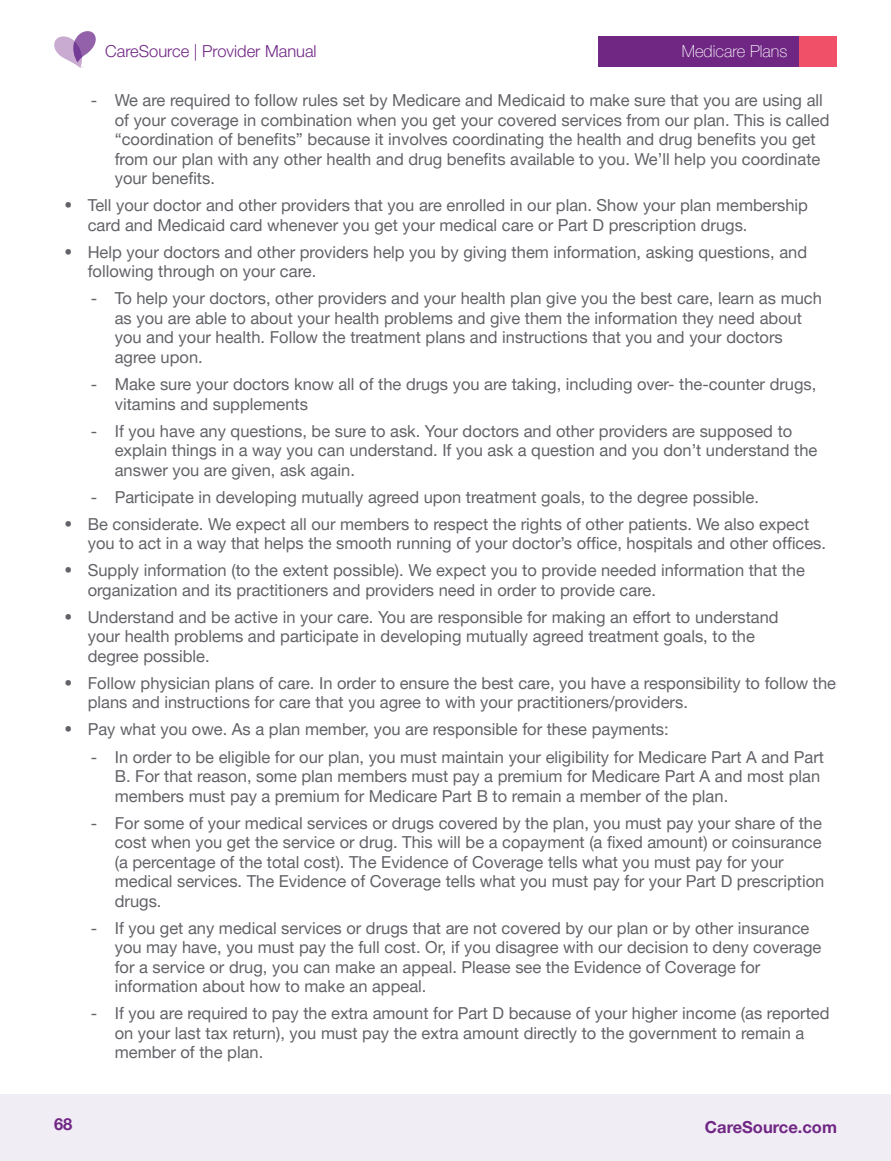
<style>
.page{position:relative;width:891px;height:1161px;background:#fff}
.page>*{position:absolute;margin:0;border:0;box-sizing:border-box;transform-origin:0 0}
.t1{font:16.5px/19.5px "Helvetica Neue LT Pro";color:#626368}
.t2{font:300 16.5px "Helvetica Neue LT Pro";color:#702784}
.t3{font:700 16.5px "Helvetica Neue LT Pro";color:#702784}
.t4{font:100 16.5px "Helvetica Neue LT Pro";color:#fff}
.s1{font-family:"Helvetica";font-weight:700;font-size:25.5px}
</style>
<div class="page">
<div style="left:0;top:1094px;width:891px;height:67px;background:#f1edf5"></div>
<svg style="left:54px;top:31px;width:42px;height:37px"></svg>
<div style="left:598px;top:36px;width:238px;height:31px;background:#702784"></div>
<div style="left:799px;top:36px;width:37px;height:31px;background:#f05169"></div>
<p class="t2" style="left:105px;top:41px;width:213px">CareSource | Provider Manual</p>
<p class="t4" style="left:682px;top:42px;width:107px">Medicare Plans</p>
<p class="t1" style="left:115px;top:90px;width:716px;text-indent:-24px">- We are required to follow rules set by Medicare and Medicaid to make sure that you are using all of your coverage in combination when you get your covered services from our plan. This is called “coordination of benefits” because it involves coordinating the health and drug benefits you get from our plan with any other health and drug benefits available to you. We’ll help you coordinate your benefits.</p>
<p class="t1" style="left:88px;top:195px;width:722px;text-indent:-24px"><span class="s1">•</span> Tell your doctor and other providers that you are enrolled in our plan. Show your plan membership card and Medicaid card whenever you get your medical care or Part D prescription drugs.</p>
<p class="t1" style="left:88px;top:242px;width:721px;text-indent:-24px"><span class="s1">•</span> Help your doctors and other providers help you by giving them information, asking questions, and following through on your care.</p>
<p class="t1" style="left:115px;top:288px;width:709px;text-indent:-24px">- To help your doctors, other providers and your health plan give you the best care, learn as much as you are able to about your health problems and give them the information they need about you and your health. Follow the treatment plans and instructions that you and your doctors agree upon.</p>
<p class="t1" style="left:115px;top:374px;width:703px;text-indent:-24px">- Make sure your doctors know all of the drugs you are taking, including over- the-counter drugs, vitamins and supplements</p>
<p class="t1" style="left:115px;top:421px;width:704px;text-indent:-24px">- If you have any questions, be sure to ask. Your doctors and other providers are supposed to explain things in a way you can understand. If you ask a question and you don’t understand the answer you are given, ask again.</p>
<p class="t1" style="left:91px;top:487px;width:670px">- Participate in developing mutually agreed upon treatment goals, to the degree possible.</p>
<p class="t1" style="left:88px;top:514px;width:740px;text-indent:-24px"><span class="s1">•</span> Be considerate. We expect all our members to respect the rights of other patients. We also expect you to act in a way that helps the smooth running of your doctor’s office, hospitals and other offices.</p>
<p class="t1" style="left:88px;top:560px;width:719px;text-indent:-24px"><span class="s1">•</span> Supply information (to the extent possible). We expect you to provide needed information that the organization and its practitioners and providers need in order to provide care.</p>
<p class="t1" style="left:88px;top:607px;width:693px;text-indent:-24px"><span class="s1">•</span> Understand and be active in your care. You are responsible for making an effort to understand your health problems and participate in developing mutually agreed treatment goals, to the degree possible.</p>
<p class="t1" style="left:88px;top:673px;width:750px;text-indent:-24px"><span class="s1">•</span> Follow physician plans of care. In order to ensure the best care, you have a responsibility to follow the plans and instructions for care that you agree to with your practitioners/providers.</p>
<p class="t1" style="left:64px;top:719px;width:606px"><span class="s1">•</span> Pay what you owe. As a plan member, you are responsible for these payments:</p>
<p class="t1" style="left:115px;top:746px;width:711px;text-indent:-24px">- In order to be eligible for our plan, you must maintain your eligibility for Medicare Part A and Part<br>B. For that reason, some plan members must pay a premium for Medicare Part A and most plan members must pay a premium for Medicare Part B to remain a member of the plan.</p>
<p class="t1" style="left:115px;top:813px;width:711px;text-indent:-24px">- For some of your medical services or drugs covered by the plan, you must pay your share of the cost when you get the service or drug. This will be a copayment (a fixed amount) or coinsurance (a percentage of the total cost). The Evidence of Coverage tells what you must pay for your medical services. The Evidence of Coverage tells what you must pay for your Part D prescription drugs.</p>
<p class="t1" style="left:115px;top:918px;width:708px;text-indent:-24px">- If you get any medical services or drugs that are not covered by our plan or by other insurance you may have, you must pay the full cost. Or, if you disagree with our decision to deny coverage for a service or drug, you can make an appeal. Please see the Evidence of Coverage for information about how to make an appeal.</p>
<p class="t1" style="left:115px;top:1003px;width:716px;text-indent:-24px">- If you are required to pay the extra amount for Part D because of your higher income (as reported on your last tax return), you must pay the extra amount directly to the government to remain a member of the plan.</p>
<p class="t3" style="left:54px;top:1114px;width:20px">68</p>
<p class="t3" style="left:705px;top:1117px;width:134px">CareSource.com</p>
</div>
